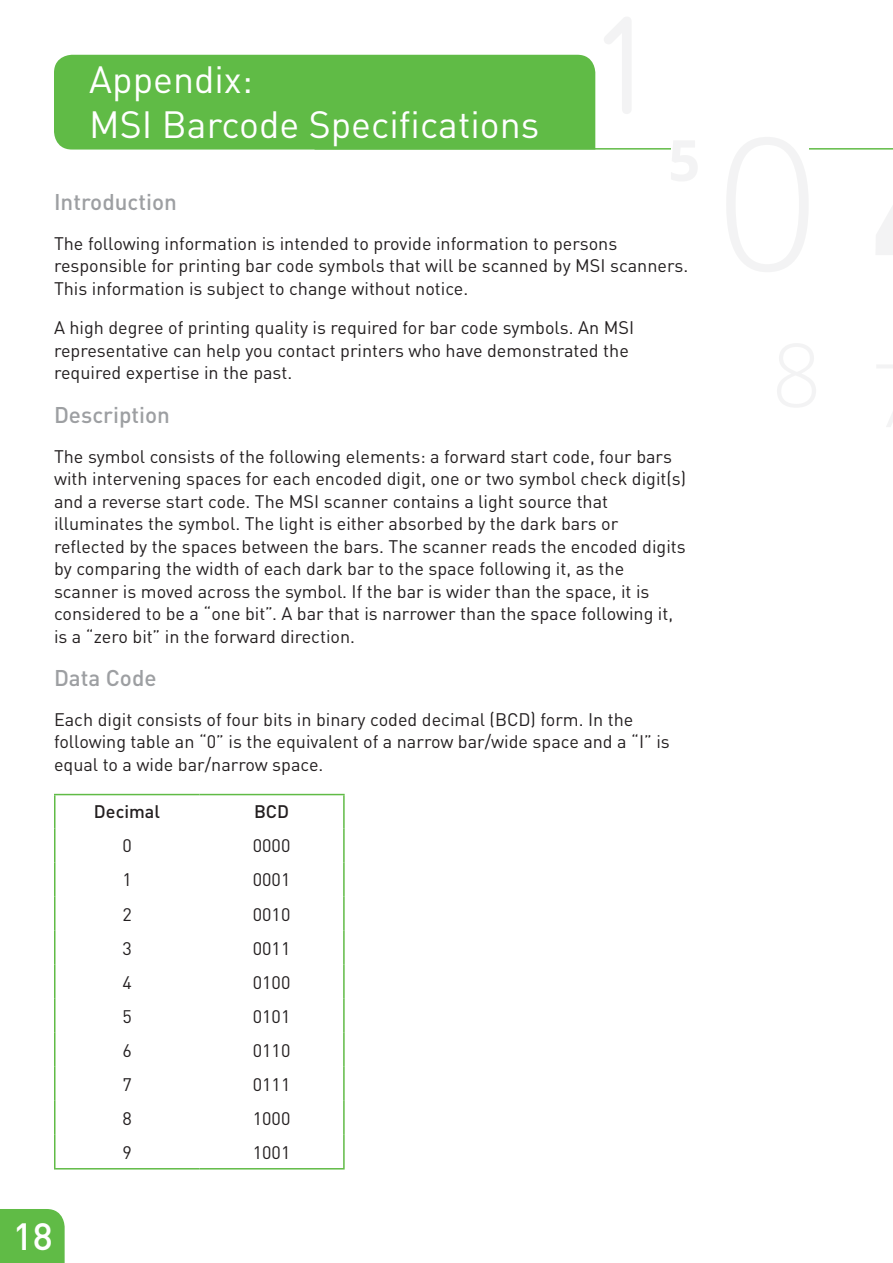
<style>
.page{position:relative;width:893px;height:1263px;background:#fff}
.page>*{position:absolute;margin:0;border:0;box-sizing:border-box;transform-origin:0 0}
.Niveau_1_titre{font:37.5px/45px "DINOT";color:#fff}
.t1{font:500 37.5px "DINOT";color:#fff}
.Annex_titre{font:500 22.5px "DINOT";color:#9d9fa2}
.body{font:18px/22.5px "DINOT";color:#231f20}
.body-2{font:500 18px "DINOT";color:#231f20}
</style>
<div class="page">
<div style="left:0;top:1209px;width:65px;height:54px;background:#60bb46"></div>
<hr style="left:54px;top:794px;width:145px;height:1px;background:#60bb46">
<hr style="left:54px;top:795px;width:2px;height:33px;background:#60bb46">
<hr style="left:199px;top:794px;width:146px;height:1px;background:#60bb46">
<hr style="left:343px;top:795px;width:2px;height:33px;background:#60bb46">
<hr style="left:54px;top:828px;width:2px;height:34px;background:#60bb46">
<hr style="left:343px;top:828px;width:2px;height:34px;background:#60bb46">
<hr style="left:54px;top:862px;width:2px;height:35px;background:#60bb46">
<hr style="left:343px;top:862px;width:2px;height:35px;background:#60bb46">
<hr style="left:54px;top:897px;width:2px;height:34px;background:#60bb46">
<hr style="left:343px;top:897px;width:2px;height:34px;background:#60bb46">
<hr style="left:54px;top:931px;width:2px;height:34px;background:#60bb46">
<hr style="left:343px;top:931px;width:2px;height:34px;background:#60bb46">
<hr style="left:54px;top:965px;width:2px;height:34px;background:#60bb46">
<hr style="left:343px;top:965px;width:2px;height:34px;background:#60bb46">
<hr style="left:54px;top:999px;width:2px;height:34px;background:#60bb46">
<hr style="left:343px;top:999px;width:2px;height:34px;background:#60bb46">
<hr style="left:54px;top:1033px;width:2px;height:34px;background:#60bb46">
<hr style="left:343px;top:1033px;width:2px;height:34px;background:#60bb46">
<hr style="left:54px;top:1067px;width:2px;height:34px;background:#60bb46">
<hr style="left:343px;top:1067px;width:2px;height:34px;background:#60bb46">
<hr style="left:54px;top:1101px;width:2px;height:34px;background:#60bb46">
<hr style="left:343px;top:1101px;width:2px;height:34px;background:#60bb46">
<hr style="left:54px;top:1135px;width:2px;height:33px;background:#60bb46">
<hr style="left:343px;top:1135px;width:2px;height:33px;background:#60bb46">
<hr style="left:54px;top:1168px;width:145px;height:1px;background:#60bb46">
<hr style="left:199px;top:1168px;width:146px;height:1px;background:#60bb46">
<hr style="left:315px;top:148px;width:578px;height:2px;background:#60bb46">
<div style="left:54px;top:55px;width:541px;height:95px;background:#60bb46"></div>
<div style="left:671px;top:137px;width:138px;height:24px;background:#fff"></div>
<svg style="left:875px;top:148px;width:18px;height:107px"></svg>
<svg style="left:877px;top:365px;width:16px;height:62px"></svg>
<svg style="left:671px;top:141px;width:26px;height:40px"></svg>
<svg style="left:727px;top:137px;width:81px;height:135px"></svg>
<svg style="left:604px;top:17px;width:27px;height:97px"></svg>
<svg style="left:777px;top:343px;width:39px;height:64px"></svg>
<p class="Niveau_1_titre" style="left:89px;top:56px;width:452px">Appendix:<br>MSI Barcode Specifications</p>
<p class="Annex_titre" style="left:54px;top:188px;width:125px">Introduction</p>
<p class="body" style="left:54px;top:232px;width:636px">The following information is intended to provide information to persons responsible for printing bar code symbols that will be scanned by MSI scanners.<br>This information is subject to change without notice.</p>
<p class="body" style="left:54px;top:316px;width:582px">A high degree of printing quality is required for bar code symbols. An MSI representative can help you contact printers who have demonstrated the required expertise in the past.</p>
<p class="Annex_titre" style="left:54px;top:400px;width:118px">Description</p>
<p class="body" style="left:54px;top:444px;width:634px">The symbol consists of the following elements: a forward start code, four bars with intervening spaces for each encoded digit, one or two symbol check digit(s) and a reverse start code. The MSI scanner contains a light source that illuminates the symbol. The light is either absorbed by the dark bars or reflected by the spaces between the bars. The scanner reads the encoded digits by comparing the width of each dark bar to the space following it, as the scanner is moved across the symbol. If the bar is wider than the space, it is considered to be a “one bit”. A bar that is narrower than the space following it, is a “zero bit” in the forward direction.</p>
<p class="Annex_titre" style="left:54px;top:664px;width:104px">Data Code</p>
<p class="body" style="left:54px;top:708px;width:617px">Each digit consists of four bits in binary coded decimal (BCD) form. In the following table an “0” is the equivalent of a narrow bar/wide space and a “I” is equal to a wide bar/narrow space.</p>
<p class="body-2" style="left:94px;top:800px;width:68px">Decimal</p>
<p class="body-2" style="left:254px;top:800px;width:37px">BCD</p>
<p class="body" style="left:122px;top:834px;width:11px">0</p>
<p class="body" style="left:253px;top:834px;width:39px">0000</p>
<p class="body" style="left:122px;top:868px;width:11px">1</p>
<p class="body" style="left:253px;top:868px;width:39px">0001</p>
<p class="body" style="left:122px;top:902px;width:11px">2</p>
<p class="body" style="left:253px;top:902px;width:39px">0010</p>
<p class="body" style="left:122px;top:936px;width:11px">3</p>
<p class="body" style="left:253px;top:936px;width:39px">0011</p>
<p class="body" style="left:122px;top:970px;width:11px">4</p>
<p class="body" style="left:253px;top:970px;width:39px">0100</p>
<p class="body" style="left:122px;top:1004px;width:11px">5</p>
<p class="body" style="left:253px;top:1004px;width:39px">0101</p>
<p class="body" style="left:122px;top:1038px;width:11px">6</p>
<p class="body" style="left:253px;top:1038px;width:39px">0110</p>
<p class="body" style="left:122px;top:1072px;width:11px">7</p>
<p class="body" style="left:253px;top:1072px;width:39px">0111</p>
<p class="body" style="left:122px;top:1106px;width:11px">8</p>
<p class="body" style="left:253px;top:1106px;width:39px">1000</p>
<p class="body" style="left:122px;top:1140px;width:11px">9</p>
<p class="body" style="left:253px;top:1140px;width:39px">1001</p>
<h1 class="t1" style="left:13px;top:1213px;width:41px">18</h1>
</div>
